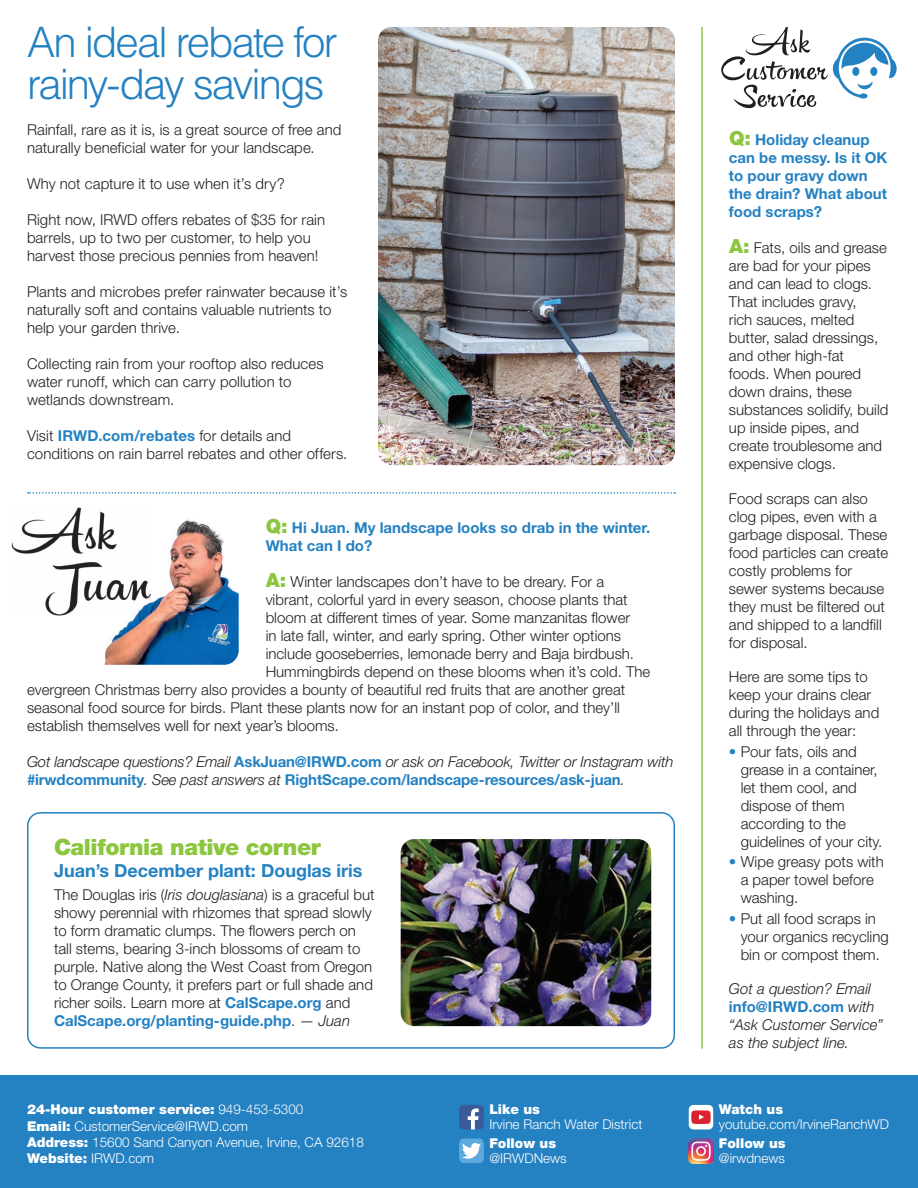
<style>
.page{position:relative;width:918px;height:1188px;background:#fff}
.page>*{position:absolute;margin:0;border:0;box-sizing:border-box;transform-origin:0 0}
.t1{font:300 42px/42px "Helvetica LT Std";letter-spacing:-.05em;color:#2481c2}
.t2{font:900 22.5px "Helvetica Neue LT Std";letter-spacing:-.02em;color:#8bc63e}
.t3{font:700 18px "Helvetica Neue LT Std";color:#2481c2}
.t4{font:300 15px/18px "Helvetica Neue LT Std";color:#231f20}
.t5{font:italic 300 15px/18px "Helvetica Neue LT Std";letter-spacing:-.01em;color:#231f20}
.t6{font:700 15px/18px "Helvetica Neue LT Std";color:#2481c2}
.t7{font:300 13.5px/16.2px "Helvetica Neue LT Std";color:#fff}
.t8{font:900 13.5px "Helvetica Neue LT Std";color:#fff}
.s1{font-weight:700;color:#2481c2}
.s2{font-weight:900;font-size:19.5px;color:#8bc63e}
.s3{font-weight:700;font-style:normal;color:#2481c2}
.s4{font-style:italic}
.s5{font-weight:900}
.s6{color:#2481c2}
</style>
<div class="page">
<div style="left:0;top:1076px;width:918px;height:112px;background:#2481c2"></div>
<hr style="left:701px;top:27px;width:2px;height:1022px;background:#8bc63e">
<svg style="left:721px;top:27px;width:176px;height:81px"></svg>
<svg style="left:459px;top:1105px;width:25px;height:25px"></svg>
<svg style="left:688px;top:1105px;width:25px;height:25px"></svg>
<svg style="left:459px;top:1138px;width:25px;height:25px"></svg>
<img style="left:688px;top:1138px;width:25px;height:25px">
<svg style="left:28px;top:492px;width:647px;height:2px"></svg>
<div style="left:27px;top:812px;width:648px;height:237px;border:2px solid #2481c2;border-radius:13px"></div>
<img style="left:401px;top:839px;width:250px;height:187px">
<img style="left:104px;top:519px;width:135px;height:146px">
<img style="left:12px;top:508px;width:139px;height:107px">
<img style="left:378px;top:27px;width:297px;height:438px">
<h1 class="t1" style="left:27px;top:21px;width:312px">An ideal rebate for rainy-day savings</h1>
<p class="t4" style="left:27px;top:121px;width:316px">Rainfall, rare as it is, is a great source of free and naturally beneficial water for your landscape.</p>
<p class="t4" style="left:27px;top:175px;width:259px">Why not capture it to use when it’s dry?</p>
<p class="t4" style="left:27px;top:211px;width:300px">Right now, IRWD offers rebates of $35 for rain barrels, up to two per customer, to help you harvest those precious pennies from heaven!</p>
<p class="t4" style="left:27px;top:283px;width:322px">Plants and microbes prefer rainwater because it’s naturally soft and contains valuable nutrients to help your garden thrive.</p>
<p class="t4" style="left:27px;top:355px;width:298px">Collecting rain from your rooftop also reduces water runoff, which can carry pollution to wetlands downstream.</p>
<p class="t4" style="left:27px;top:427px;width:322px">Visit <span class="s1">IRWD.com/rebates</span> for details and conditions on rain barrel rebates and other offers.</p>
<p class="t6" style="left:266px;top:518px;width:386px"><span class="s2">Q:</span> Hi Juan. My landscape looks so drab in the winter.<br>What can I do?</p>
<p class="t4" style="left:266px;top:572px;width:340px"><span class="s2">A:</span> Winter landscapes don’t have to be dreary. For a</p>
<p class="t4" style="left:266px;top:590px;width:364px">vibrant, colorful yard in every season, choose plants that</p>
<p class="t4" style="left:266px;top:608px;width:366px">bloom at different times of year. Some manzanitas flower</p>
<p class="t4" style="left:266px;top:626px;width:357px">in late fall, winter, and early spring. Other winter options</p>
<p class="t4" style="left:266px;top:644px;width:370px">include gooseberries, lemonade berry and Baja birdbush.</p>
<p class="t4" style="left:266px;top:662px;width:386px">Hummingbirds depend on these blooms when it’s cold. The</p>
<p class="t4" style="left:27px;top:680px;width:600px">evergreen Christmas berry also provides a bounty of beautiful red fruits that are another great</p>
<p class="t4" style="left:27px;top:698px;width:594px">seasonal food source for birds. Plant these plants now for an instant pop of color, and they’ll</p>
<p class="t4" style="left:27px;top:716px;width:313px">establish themselves well for next year’s blooms.</p>
<p class="t5" style="left:27px;top:753px;width:648px">Got landscape questions? Email <span class="s3">AskJuan@IRWD.com</span> or ask on Facebook, Twitter or Instagram with <span class="s3">#irwdcommunity</span>. See past answers at <span class="s3">RightScape.com/landscape-resources/ask-juan</span>.</p>
<h2 class="t2" style="left:54px;top:834px;width:268px">California native corner</h2>
<p class="t3" style="left:54px;top:859px;width:310px">Juan’s December plant: Douglas iris</p>
<p class="t4" style="left:54px;top:885px;width:322px">The Douglas iris (<span class="s4">Iris douglasiana</span>) is a graceful but showy perennial with rhizomes that spread slowly to form dramatic clumps. The flowers perch on tall stems, bearing 3-inch blossoms of cream to purple. Native along the West Coast from Oregon to Orange County, it prefers part or full shade and richer soils. Learn more at <span class="s1">CalScape.org</span> and <span class="s1">CalScape.org/planting-guide.php</span>. — <span class="s4">Juan</span></p>
<p class="t7" style="left:27px;top:1101px;width:338px"><span class="s5">24-Hour customer service:</span> 949-453-5300<br><span class="s5">Email:</span> CustomerService@IRWD.com<br><span class="s5">Address:</span> 15600 Sand Canyon Avenue, Irvine, CA 92618<br><span class="s5">Website:</span> IRWD.com</p>
<p class="t8" style="left:489px;top:1102px;width:52px">Like us</p>
<p class="t7" style="left:489px;top:1116px;width:155px">Irvine Ranch Water District</p>
<p class="t8" style="left:489px;top:1135px;width:68px">Follow us</p>
<p class="t7" style="left:489px;top:1150px;width:79px">@IRWDNews</p>
<p class="t6" style="left:729px;top:131px;width:160px"><span class="s2">Q:</span> Holiday cleanup can be messy. Is it OK to pour gravy down the drain? What about food scraps?</p>
<p class="t4" style="left:729px;top:239px;width:161px"><span class="s2">A:</span> Fats, oils and grease are bad for your pipes and can lead to clogs.<br>That includes gravy,<br>rich sauces, melted butter, salad dressings, and other high-fat<br>foods. When poured down drains, these substances solidify, build up inside pipes, and create troublesome and expensive clogs.</p>
<p class="t4" style="left:729px;top:489px;width:161px">Food scraps can also clog pipes, even with a garbage disposal. These food particles can create costly problems for sewer systems because they must be filtered out and shipped to a landfill for disposal.</p>
<p class="t4" style="left:729px;top:667px;width:152px">Here are some tips to keep your drains clear during the holidays and all through the year:</p>
<p class="t4" style="left:741px;top:742px;width:143px;text-indent:-12px"><span class="s6">•</span> Pour fats, oils and grease in a container, let them cool, and dispose of them according to the guidelines of your city.</p>
<p class="t4" style="left:741px;top:853px;width:145px;text-indent:-12px"><span class="s6">•</span> Wipe greasy pots with a paper towel before washing.</p>
<p class="t4" style="left:741px;top:909px;width:150px;text-indent:-12px"><span class="s6">•</span> Put all food scraps in your organics recycling bin or compost them.</p>
<p class="t5" style="left:729px;top:980px;width:156px">Got a question? Email <span class="s3">info@IRWD.com</span> with “Ask Customer Service” as the subject line.</p>
<p class="t8" style="left:719px;top:1102px;width:66px">Watch us</p>
<p class="t7" style="left:719px;top:1116px;width:172px">youtube.com/IrvineRanchWD</p>
<p class="t8" style="left:719px;top:1135px;width:68px">Follow us</p>
<p class="t7" style="left:719px;top:1150px;width:68px">@irwdnews</p>
</div>
